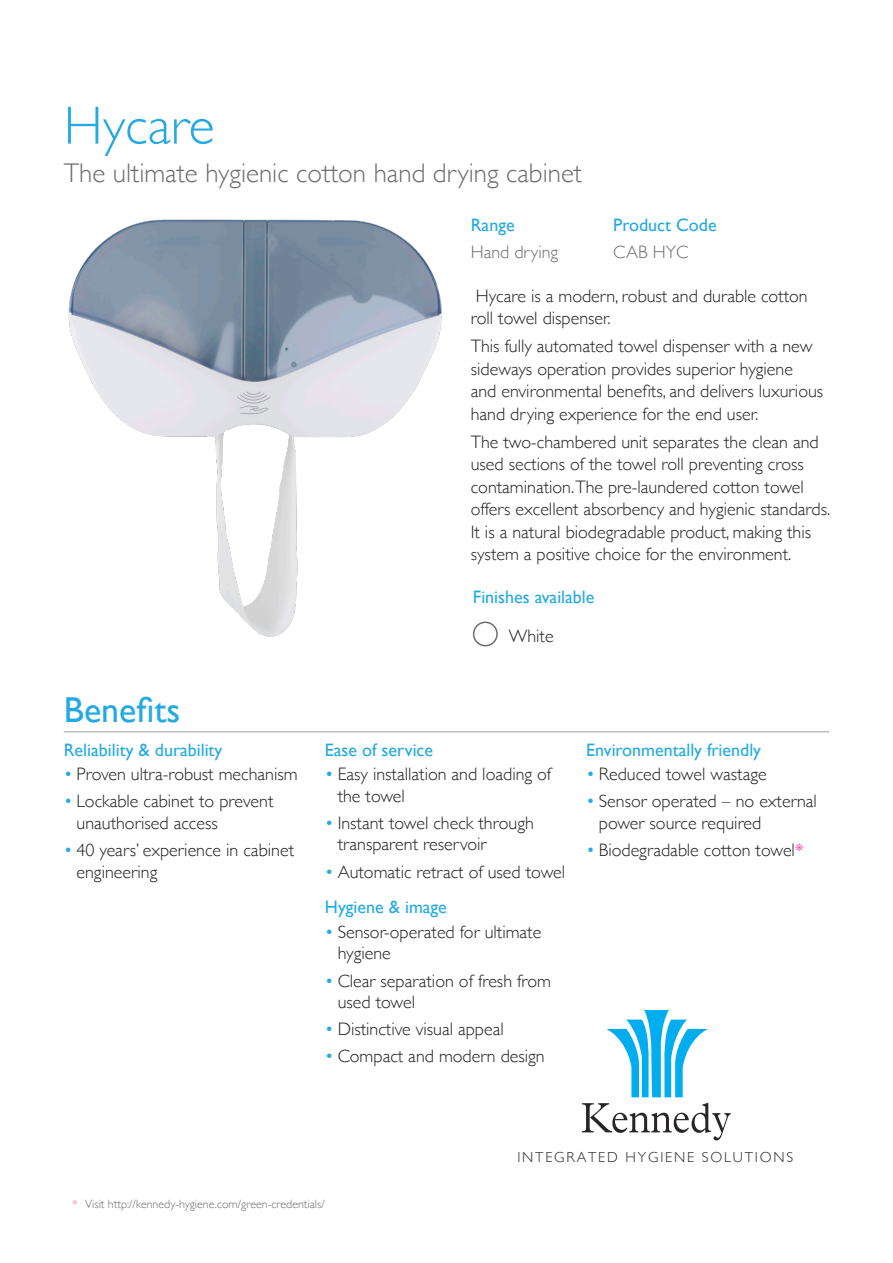
<style>
.page{position:relative;width:893px;height:1263px;background:#fff}
.page>*{position:absolute;margin:0;border:0;box-sizing:border-box;transform-origin:0 0}
.t1{font:300 54px "Gill Sans";color:#24aae1}
._2_Subheads_12pt{font:36px "Gill Sans";color:#24aae1}
.t2{font:300 27px "Gill Sans";color:#6c6d70}
.t3{font:300 18px/22.5px "Gill Sans";color:#231f20}
._2_Subheads_12pt-2{font:18px "Gill Sans";color:#24aae1}
.t4{font:300 18px "Gill Sans";color:#6c6d70}
.t5{font:300 14.55px "Gill Sans";letter-spacing:.125em;color:#292526}
.t6{font:300 12px "Gill Sans";color:#6c6d70}
.s1{color:#24aae1}
.s2{color:#ed028c}
.s3{color:#f171ab}
</style>
<div class="page">
<img style="left:68px;top:219px;width:374px;height:418px">
<div style="left:473px;top:621px;width:25px;height:25px;border:2px solid #6c6d70;border-radius:50%"></div>
<svg style="left:606px;top:1010px;width:102px;height:87px"></svg>
<svg style="left:582px;top:1103px;width:149px;height:37px"></svg>
<hr style="left:64px;top:731px;width:765px;height:1px;background:#bcbdc0">
<p class="t1" style="left:64px;top:83px;width:152px">Hycare</p>
<p class="t2" style="left:64px;top:151px;width:520px">The ultimate hygienic cotton hand drying cabinet</p>
<p class="_2_Subheads_12pt-2" style="left:471px;top:215px;width:45px">Range</p>
<p class="_2_Subheads_12pt-2" style="left:613px;top:215px;width:105px">Product Code</p>
<p class="t4" style="left:471px;top:238px;width:89px">Hand drying</p>
<p class="t4" style="left:613px;top:238px;width:77px">CAB HYC</p>
<p class="t3" style="left:471px;top:284px;width:338px">Hycare is a modern, robust and durable cotton roll towel dispenser.</p>
<p class="t3" style="left:471px;top:334px;width:354px">This fully automated towel dispenser with a new sideways operation provides superior hygiene<br>and environmental benefits, and delivers luxurious hand drying experience for the end user.</p>
<p class="t3" style="left:471px;top:430px;width:361px">The two-chambered unit separates the clean and used sections of the towel roll preventing cross contamination.The pre-laundered cotton towel offers excellent absorbency and hygienic standards.<br>It is a natural biodegradable product, making this system a positive choice for the environment.</p>
<p class="_2_Subheads_12pt" style="left:64px;top:689px;width:118px">Benefits</p>
<p class="_2_Subheads_12pt-2" style="left:64px;top:739px;width:160px">Reliability &amp; durability</p>
<p class="t3" style="left:64px;top:762px;width:235px"><span class="s1">•</span> Proven ultra-robust mechanism</p>
<p class="t3" style="left:77px;top:790px;width:198px;line-height:21.6px;text-indent:-13px"><span class="s1">•</span> Lockable cabinet to prevent unauthorised access</p>
<p class="t3" style="left:77px;top:838px;width:219px;line-height:21.6px;text-indent:-13px"><span class="s1">•</span> 40 years’ experience in cabinet engineering</p>
<p class="_2_Subheads_12pt-2" style="left:473px;top:586px;width:123px">Finishes available</p>
<p class="t3" style="left:509px;top:624px;width:46px">White</p>
<p class="_2_Subheads_12pt-2" style="left:325px;top:739px;width:110px">Ease of service</p>
<p class="t3" style="left:338px;top:762px;width:215px;line-height:21.6px;text-indent:-13px"><span class="s1">•</span> Easy installation and loading of the towel</p>
<p class="t3" style="left:338px;top:811px;width:198px;line-height:21.6px;text-indent:-13px"><span class="s1">•</span> Instant towel check through transparent reservoir</p>
<p class="t3" style="left:325px;top:860px;width:242px"><span class="s1">•</span> Automatic retract of used towel</p>
<p class="_2_Subheads_12pt-2" style="left:325px;top:896px;width:123px">Hygiene &amp; image</p>
<p class="t3" style="left:338px;top:920px;width:205px;line-height:21.6px;text-indent:-13px"><span class="s1">•</span> Sensor-operated for ultimate hygiene</p>
<p class="t3" style="left:338px;top:969px;width:215px;line-height:21.6px;text-indent:-13px"><span class="s1">•</span> Clear separation of fresh from used towel</p>
<p class="t3" style="left:325px;top:1017px;width:180px"><span class="s1">•</span> Distinctive visual appeal</p>
<p class="t3" style="left:325px;top:1044px;width:221px"><span class="s1">•</span> Compact and modern design</p>
<p class="_2_Subheads_12pt-2" style="left:586px;top:739px;width:176px">Environmentally friendly</p>
<p class="t3" style="left:586px;top:762px;width:182px"><span class="s1">•</span> Reduced towel wastage</p>
<p class="t3" style="left:599px;top:790px;width:220px;line-height:21.6px;text-indent:-13px"><span class="s1">•</span> Sensor operated – no external power source required</p>
<p class="t3" style="left:586px;top:838px;width:219px"><span class="s1">•</span> Biodegradable cotton towel<span class="s2">*</span></p>
<p class="t5" style="left:517px;top:1148px;width:277px">INTEGRATED HYGIENE SOLUTIONS</p>
<p class="t6" style="left:72px;top:1194px;width:254px"><span class="s3">*</span> Visit http://kennedy-hygiene.com/green-credentials/</p>
</div>
